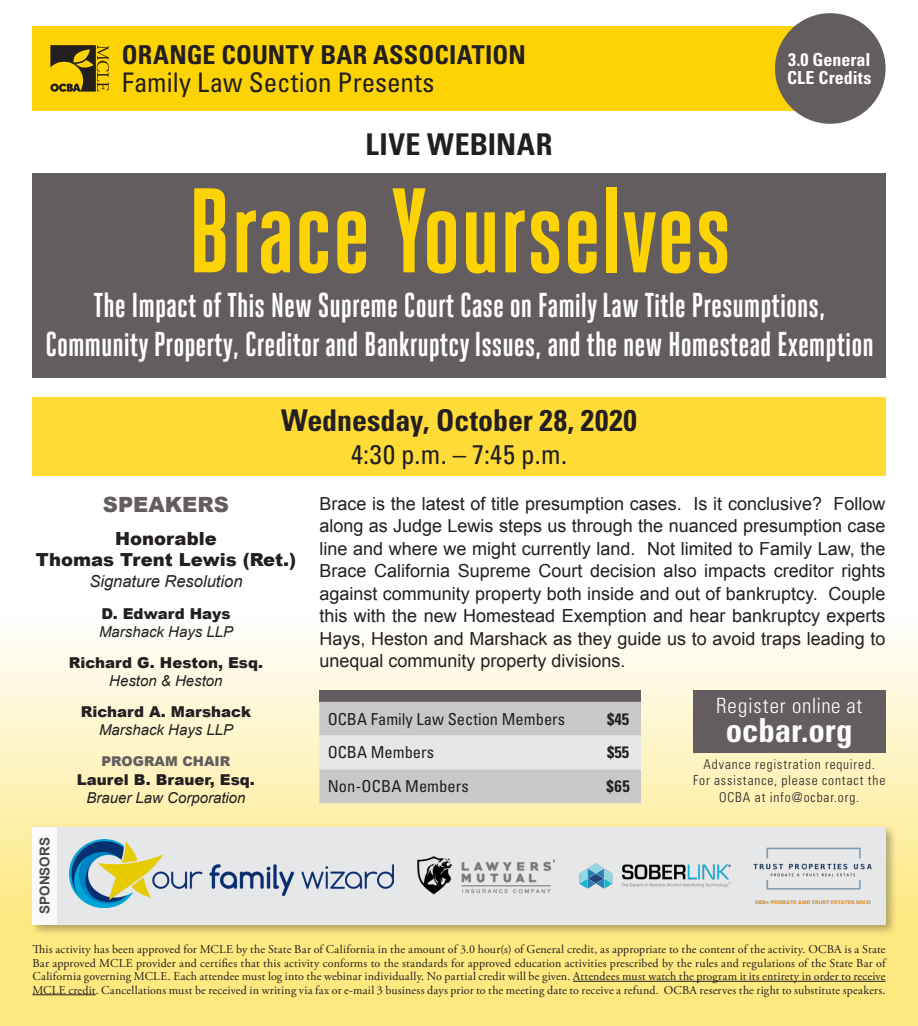
<style>
.page{position:relative;width:918px;height:1026px;background:#fff}
.page>*{position:absolute;margin:0;border:0;box-sizing:border-box;transform-origin:0 0}
.t1{font:700 120px "Heroic Condensed";color:#fed304}
.t2{font:700 34.5px "Heroic Condensed";color:#fff}
.t3{font:700 condensed 33px "Univers LT Std";letter-spacing:-.005em;color:#fff}
.t4{font:700 condensed 30px "Univers LT Std";letter-spacing:.005em;color:#231f20}
.t5{font:condensed 27px "Univers LT Std";letter-spacing:.005em;color:#231f20}
.t6{font:700 condensed 25.95px "Univers LT Std";letter-spacing:.005em;color:#231f20}
.t7{font:300 condensed 21px "Univers LT Std";letter-spacing:.035em;color:#fff}
.t8{font:900 21px "Arial";color:#645d60}
.t9{font:18px/22.5px "Arial";color:#231f20;text-align:justify}
.t10{font:900 18px "Arial";color:#231f20}
.t11{font:700 condensed 18px "Univers LT Std";letter-spacing:.005em;color:#fff}
.t12{font:condensed 16.5px "Univers LT Std";color:#231f20}
.t13{font:italic 16.5px "Arial";color:#231f20}
.t14{font:700 condensed 16.5px "Univers LT Std";color:#231f20}
.t15{font:900 15px "Arial";color:#231f20}
.t16{font:italic 15px "Arial";color:#231f20}
.t17{font:300 condensed 13.5px "Univers LT Std";letter-spacing:.065em;color:#231f20}
.t18{font:900 13.5px "Arial";color:#645d60}
.t19{font:700 13.5px "Arial";color:#231f20}
.t20{font:12px/13.5px "Adobe Garamond Pro";letter-spacing:.015em;color:#231f20;text-align:justify}
</style>
<div class="page">
<svg style="left:0;top:638px;width:918px;height:388px"></svg>
<div style="left:32px;top:26px;width:781px;height:84px;background:#fed304"></div>
<svg style="left:50px;top:45px;width:59px;height:47px"></svg>
<div style="left:32px;top:173px;width:854px;height:205px;background:#645d60"></div>
<div style="left:32px;top:397px;width:854px;height:79px;background:#fedb36"></div>
<hr style="left:573px;top:981px;width:313px;height:1px;background:#231f20">
<hr style="left:32px;top:994px;width:64px;height:1px;background:#231f20">
<div style="left:693px;top:690px;width:193px;height:63px;background:#645d60"></div>
<div style="left:319px;top:690px;width:276px;height:12px;background:#645d60"></div>
<div style="left:595px;top:690px;width:46px;height:12px;background:#645d60"></div>
<svg style="left:319px;top:702px;width:322px;height:101px"></svg>
<div style="left:775px;top:13px;width:111px;height:111px;background:#645d60;border-radius:50%"></div>
<div style="left:29px;top:824px;width:869px;height:113px;background:#231f20;opacity:.35"></div>
<div style="left:32px;top:827px;width:854px;height:97px;background:#e6e7e9"></div>
<div style="left:32px;top:827px;width:25px;height:97px;background:#fff"></div>
<img style="left:753px;top:847px;width:119px;height:57px">
<img style="left:69px;top:840px;width:325px;height:68px">
<img style="left:417px;top:856px;width:138px;height:39px">
<img style="left:579px;top:863px;width:152px;height:26px">
<p class="t6" style="left:122px;top:39px;width:406px">ORANGE COUNTY BAR ASSOCIATION</p>
<p class="t5" style="left:122px;top:65px;width:314px">Family Law Section Presents</p>
<p class="t4" style="left:366px;top:126px;width:188px">LIVE WEBINAR</p>
<p class="t11" style="left:788px;top:49px;width:84px">3.0 General</p>
<p class="t11" style="left:787px;top:67px;width:86px">CLE Credits</p>
<p class="t1" style="left:188px;top:165px;width:545px">Brace Yourselves</p>
<p class="t2" style="left:94px;top:286px;width:734px">The Impact of This New Supreme Court Case on Family Law Title Presumptions,</p>
<p class="t2" style="left:45px;top:325px;width:830px">Community Property, Creditor and Bankruptcy Issues, and the new Homestead Exemption</p>
<p class="t4" style="left:281px;top:402px;width:357px">Wednesday, October 28, 2020</p>
<p class="t5" style="left:351px;top:437px;width:218px">4:30 p.m. – 7:45 p.m.</p>
<p class="t8" style="left:103px;top:489px;width:127px">SPEAKERS</p>
<p class="t10" style="left:115px;top:526px;width:103px">Honorable</p>
<p class="t10" style="left:36px;top:547px;width:262px">Thomas Trent Lewis (Ret.)</p>
<p class="t13" style="left:89px;top:571px;width:155px">Signature Resolution</p>
<p class="t15" style="left:101px;top:602px;width:131px">D. Edward Hays</p>
<p class="t16" style="left:99px;top:622px;width:136px">Marshack Hays LLP</p>
<p class="t15" style="left:69px;top:652px;width:196px">Richard G. Heston, Esq.</p>
<p class="t16" style="left:109px;top:671px;width:115px">Heston &amp; Heston</p>
<p class="t19" style="left:36px;top:914px;width:78px;rotate:-90deg">SPONSORS</p>
<p class="t15" style="left:81px;top:701px;width:172px">Richard A. Marshack</p>
<p class="t16" style="left:99px;top:720px;width:136px">Marshack Hays LLP</p>
<p class="t18" style="left:102px;top:751px;width:130px">PROGRAM CHAIR</p>
<p class="t15" style="left:77px;top:769px;width:180px">Laurel B. Brauer, Esq.</p>
<p class="t16" style="left:86px;top:788px;width:161px">Brauer Law Corporation</p>
<p class="t9" style="left:319px;top:492px;width:568px">Brace is the latest of title presumption cases. Is it conclusive? Follow along as Judge Lewis steps us through the nuanced presumption case line and where we might currently land. Not limited to Family Law, the Brace California Supreme Court decision also impacts creditor rights against community property both inside and out of bankruptcy. Couple this with the new Homestead Exemption and hear bankruptcy experts Hays, Heston and Marshack as they guide us to avoid traps leading to unequal community property divisions.</p>
<p class="t12" style="left:328px;top:708px;width:239px">OCBA Family Law Section Members</p>
<p class="t14" style="left:607px;top:709px;width:23px">$45</p>
<p class="t12" style="left:328px;top:742px;width:108px">OCBA Members</p>
<p class="t14" style="left:607px;top:742px;width:23px">$55</p>
<p class="t12" style="left:328px;top:776px;width:143px">Non-OCBA Members</p>
<p class="t14" style="left:606px;top:776px;width:25px">$65</p>
<p class="t7" style="left:716px;top:693px;width:148px">Register online at</p>
<p class="t3" style="left:726px;top:710px;width:128px">ocbar.org</p>
<p class="t17" style="left:704px;top:756px;width:173px">Advance registration required.</p>
<p class="t17" style="left:693px;top:772px;width:194px">For assistance, please contact the</p>
<p class="t17" style="left:719px;top:789px;width:142px">OCBA at info@ocbar.org.</p>
<p class="t20" style="left:32px;top:943px;width:855px">This activity has been approved for MCLE by the State Bar of California in the amount of 3.0 hour(s) of General credit, as appropriate to the content of the activity. OCBA is a State Bar approved MCLE provider and certifies that this activity conforms to the standards for approved education activities prescribed by the rules and regulations of the State Bar of California governing MCLE. Each attendee must log into the webinar individually. No partial credit will be given. Attendees must watch the program it its entirety in order to receive MCLE credit. Cancellations must be received in writing via fax or e-mail 3 business days prior to the meeting date to receive a refund. OCBA reserves the right to substitute speakers.</p>
</div>
